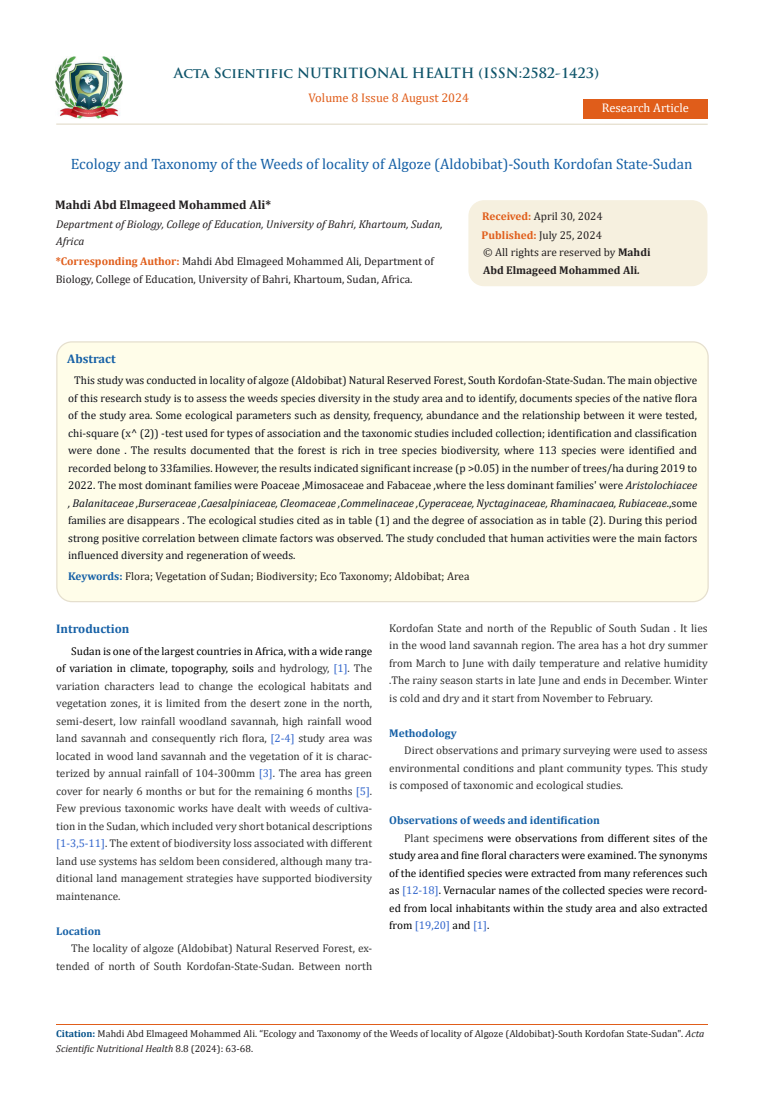
<style>
.page{position:relative;width:764px;height:1110px;background:#fff}
.page>*{position:absolute;margin:0;border:0;box-sizing:border-box;transform-origin:0 0}
.t1{font:15px "Cambria";color:#1560a6}
.t2{font:700 13.75px "Trajan Pro";color:#0e546a}
.t3{font:700 12.5px "Cambria";color:#231f20}
.t4{font:12.5px "Cambria";color:#e05d1a}
.No_Spacing{font:700 12.5px "Cambria";color:#1560a6}
.t5{font:12.5px "Cambria";color:#fff}
.t6{font:11.25px/17.5px "Cambria";color:#333;text-align:justify}
.No_Spacing-2{font:11.25px/17.5px "Cambria";color:#0e101a;text-align:justify}
.t7{font:11.25px/17.5px "Cambria";color:#000;text-align:justify}
.No_Spacing-3{font:11.25px/17.5px "Cambria";color:#231f20}
.t8{font:italic 11.25px/17.5px "Cambria";color:#231f20}
.t9{font:700 11.25px "Cambria";color:#1560a6}
.t10{font:700 11.25px/17.5px "Cambria";color:#231f20}
.t11{font:10px/15px "Cambria";color:#231f20}
.s1{font-weight:700;color:#e05d1a}
.s2{font-weight:400}
.s3{font-style:italic}
.s4{font-weight:700;color:#1560a6}
.s5{color:#000}
.s6{color:#36c}
.s7{color:#333}
.s8{font-weight:700;color:#035089}
</style>
<div class="page">
<img style="left:56px;top:57px;width:66px;height:61px">
<div style="left:583px;top:99px;width:124px;height:20px;background:#e05d1a"></div>
<div style="left:469px;top:201px;width:238px;height:85px;background:#f6f0df;border-radius:15px"></div>
<div style="left:468px;top:200px;width:239px;height:86px;border:1px solid #f6f0df;border-radius:15px"></div>
<div style="left:57px;top:342px;width:651px;height:260px;background:#fffde9;border-radius:15px"></div>
<div style="left:56px;top:341px;width:653px;height:261px;border:1px solid #e5dfce;border-radius:15px"></div>
<hr style="left:56px;top:1024px;width:651px;height:1px;background:#e05d1a">
<hr style="left:56px;top:123px;width:651px;height:2px;background:#e5dfce">
<p class="t2" style="left:174px;top:64px;width:427px">Acta Scientific NUTRITIONAL HEALTH (ISSN:2582-1423)</p>
<p class="t4" style="left:309px;top:91px;width:162px">Volume 8 Issue 8 August 2024</p>
<p class="t5" style="left:602px;top:100px;width:89px">Research Article</p>
<p class="t1" style="left:71px;top:155px;width:623px">Ecology and Taxonomy of the Weeds of locality of Algoze (Aldobibat)-South Kordofan State-Sudan</p>
<p class="t3" style="left:55px;top:196px;width:217px">Mahdi Abd Elmageed Mohammed Ali*</p>
<p class="t8" style="left:56px;top:215px;width:388px">Department of Biology, College of Education, University of Bahri, Khartoum, Sudan,<br>Africa</p>
<p class="No_Spacing-3" style="left:56px;top:253px;width:380px"><span class="s1">*Corresponding Author:</span> Mahdi Abd Elmageed Mohammed Ali, Department of<br>Biology, College of Education, University of Bahri, Khartoum, Sudan, Africa.</p>
<p class="No_Spacing-3" style="left:482px;top:207px;width:122px"><span class="s1">Received:</span> April 30, 2024</p>
<p class="No_Spacing-3" style="left:481px;top:227px;width:122px"><span class="s1">Published:</span> July 25, 2024</p>
<p class="t10" style="left:483px;top:243px;width:169px"><span class="s2">© All rights are reserved by</span> Mahdi<br>Abd Elmageed Mohammed Ali<span class="s3">.</span></p>
<p class="No_Spacing" style="left:67px;top:350px;width:50px">Abstract</p>
<p class="No_Spacing-2" style="left:68px;top:372px;width:630px;text-indent:6px">This study was conducted in locality of algoze (Aldobibat) Natural Reserved Forest, South Kordofan-State-Sudan. The main objective of this research study is to assess the weeds species diversity in the study area and to identify, documents species of the native flora of the study area. Some ecological parameters such as density, frequency, abundance and the relationship between it were tested, chi-square (x^ (2)) -test used for types of association and the taxonomic studies included collection; identification and classification were done . The results documented that the forest is rich in tree species biodiversity, where 113 species were identified and recorded belong to 33families. However, the results indicated significant increase (p &gt;0.05) in the number of trees/ha during 2019 to 2022. The most dominant families were Poaceae ,Mimosaceae and Fabaceae ,where the less dominant families' were <span class="s3">Aristolochiacee , Balanitaceae ,Burseraceae ,Caesalpiniaceae, Cleomaceae ,Commelinaceae ,Cyperaceae, Nyctaginaceae, Rhaminacaea, Rubiaceae</span>.,some families are disappears . The ecological studies cited as in table (1) and the degree of association as in table (2). During this period strong positive correlation between climate factors was observed. The study concluded that human activities were the main factors influenced diversity and regeneration of weeds.</p>
<p class="No_Spacing-3" style="left:68px;top:568px;width:403px"><span class="s4">Keywords:</span> Flora; Vegetation of Sudan; Biodiversity; Eco Taxonomy; Aldobibat; Area</p>
<p class="No_Spacing" style="left:56px;top:619px;width:75px">Introduction</p>
<p class="t6" style="left:56px;top:642px;width:317px;text-indent:15px"><span class="s5">Sudan is one of the largest countries in Africa, with a wide range of variation in climate, topography, soils</span> and hydrology, <span class="s6">[1]</span>. The variation characters lead to change the ecological habitats and vegetation zones, it is limited from the desert zone in the north, semi-desert, low rainfall woodland savannah, high rainfall wood land savannah and consequently rich flora, <span class="s6">[2-4]</span> study area was located in wood land savannah and the vegetation of it is charac&shy;terized by annual rainfall of 104-300mm <span class="s6">[3]</span>. The area has green cover for nearly 6 months or but for the remaining 6 months <span class="s6">[5]</span>.<br>Few previous taxonomic works have dealt with weeds of cultiva&shy;tion in the Sudan, which included very short botanical descriptions <span class="s6">[1-3,5-11]</span>. The extent of biodiversity loss associated with different land use systems has seldom been considered, although many tra&shy;ditional land management strategies have supported biodiversity maintenance.</p>
<p class="t9" style="left:56px;top:923px;width:46px">Location</p>
<p class="t6" style="left:56px;top:939px;width:317px;text-align:right">The locality of algoze (Aldobibat) Natural Reserved Forest, ex&shy;tended of north of South Kordofan-State-Sudan. Between north</p>
<p class="t6" style="left:389px;top:619px;width:320px">Kordofan State and north of the Republic of South Sudan . It lies in the wood land savannah region. The area has a hot dry summer from March to June with daily temperature and relative humidity .The rainy season starts in late June and ends in December. Winter is cold and dry and it start from November to February.</p>
<p class="t9" style="left:389px;top:725px;width:69px">Methodology</p>
<p class="t6" style="left:389px;top:741px;width:320px;text-indent:15px">Direct observations and primary surveying were used to assess environmental conditions and plant community types. This study is composed of taxonomic and ecological studies.</p>
<p class="t9" style="left:389px;top:812px;width:212px">Observations of weeds and identification</p>
<p class="t7" style="left:389px;top:829px;width:320px;text-indent:15px"><span class="s7">Plant specimen</span>s were observations from different sites of the study area and fine floral characters were examined. The synonyms of the identified species were extracted from many references such as <span class="s6">[12-18]</span>. Vernacular names of the collected species were record&shy;ed from local inhabitants within the study area and also extracted from <span class="s6">[19,20]</span> and <span class="s6">[1]</span>.</p>
<p class="t11" style="left:56px;top:1026px;width:649px"><span class="s8">Citation:</span> Mahdi Abd Elmageed Mohammed Ali. “Ecology and Taxonomy of the Weeds of locality of Algoze (Aldobibat)-South Kordofan State-Sudan". <span class="s3">Acta<br>Scientific Nutritional Health</span> 8.8 (2024): 63-68.</p>
</div>
